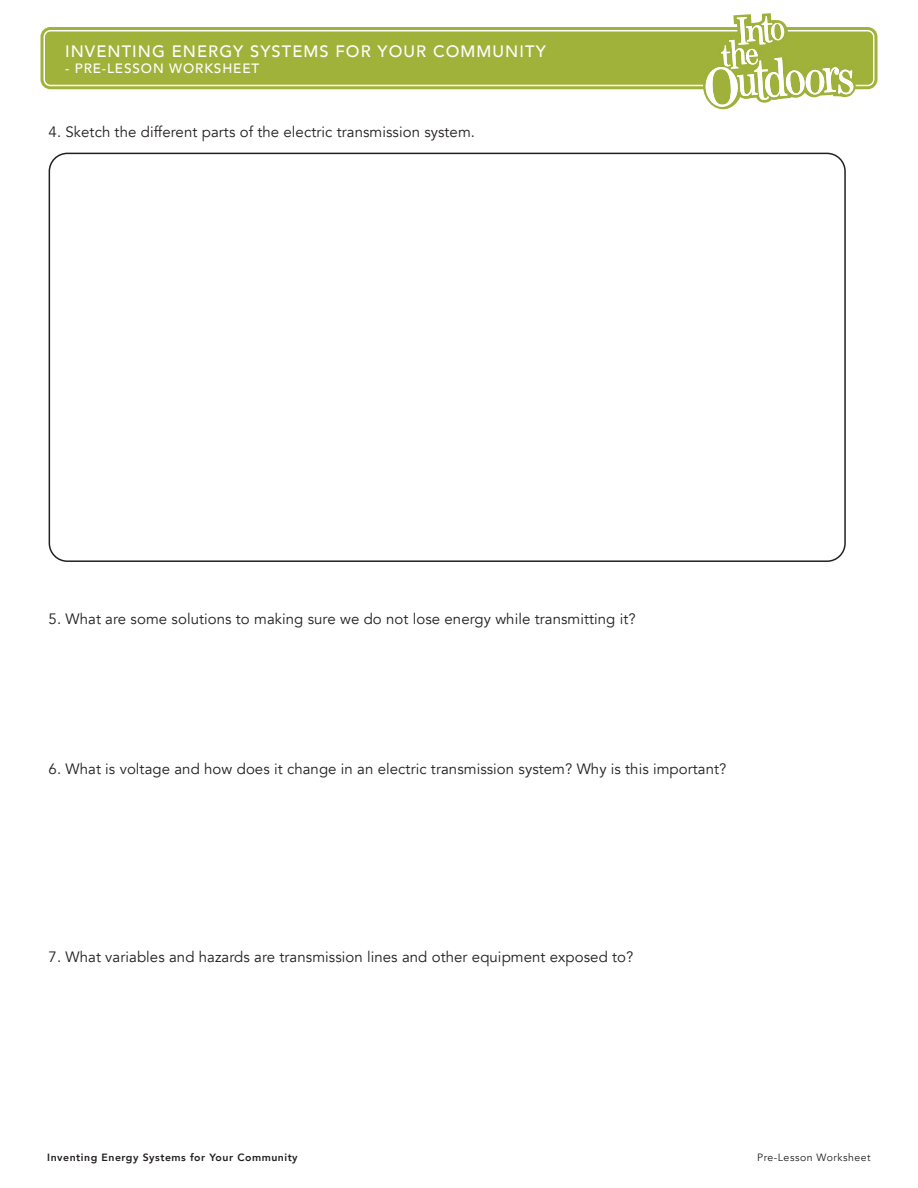
<style>
.page{position:relative;width:918px;height:1188px;background:#fff}
.page>*{position:absolute;margin:0;border:0;box-sizing:border-box;transform-origin:0 0}
.t1{font:500 16.5px "Avenir";letter-spacing:.065em;color:#fff}
.body{font:15px "Avenir";letter-spacing:.005em;color:#231f20}
.t2{font:500 13.5px "Avenir";letter-spacing:.065em;color:#fff}
.t3{font:800 10.5px "Avenir";letter-spacing:.05em;color:#231f20}
.t4{font:10.5px "Avenir";letter-spacing:.05em;color:#231f20}
</style>
<div class="page">
<div style="left:45px;top:32px;width:828px;height:53px;background:#a1b23b;border-radius:5px"></div>
<div style="left:40px;top:27px;width:837px;height:62px;border:3px solid #a1b23b;border-radius:8px"></div>
<div style="left:47px;top:33px;width:824px;height:50px;border:3px solid #a1b23b;border-radius:2px"></div>
<svg style="left:702px;top:13px;width:154px;height:97px"></svg>
<div style="left:49px;top:153px;width:797px;height:409px;border:2px solid #231f20;border-radius:18px"></div>
<p class="t1" style="left:65px;top:37px;width:482px">INVENTING ENERGY SYSTEMS FOR YOUR COMMUNITY</p>
<p class="t2" style="left:65px;top:57px;width:196px">- PRE-LESSON WORKSHEET</p>
<p class="body" style="left:49px;top:123px;width:428px">4. Sketch the different parts of the electric transmission system.</p>
<p class="body" style="left:49px;top:610px;width:589px">5. What are some solutions to making sure we do not lose energy while transmitting it?</p>
<p class="body" style="left:49px;top:760px;width:679px">6. What is voltage and how does it change in an electric transmission system? Why is this important?</p>
<p class="body" style="left:49px;top:948px;width:586px">7. What variables and hazards are transmission lines and other equipment exposed to?</p>
<p class="t3" style="left:47px;top:1149px;width:252px">Inventing Energy Systems for Your Community</p>
<p class="t4" style="left:757px;top:1151px;width:115px">Pre-Lesson Worksheet</p>
</div>
